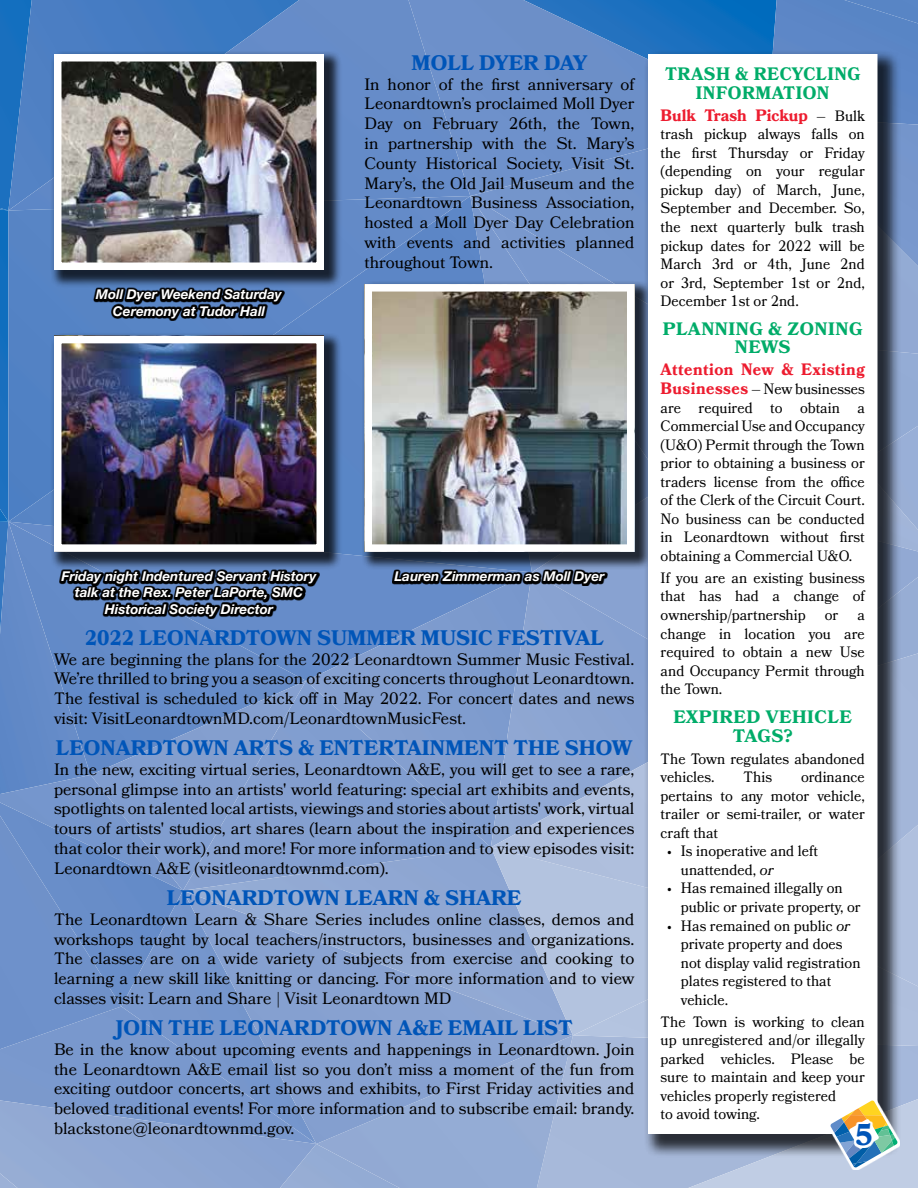
<style>
.page{position:relative;width:918px;height:1188px;background:#fff}
.page>*{position:absolute;margin:0;border:0;box-sizing:border-box;transform-origin:0 0}
.t1{font:700 30px "Bookmania";color:#0055b8}
.t2{font:700 21px "Bookmania";color:#0055b8}
.t3{font:700 18px/18.6px "Bookmania";letter-spacing:.03em;color:#00ac69;text-align:center}
.t4{font:700 18px/18.6px "Bookmania";letter-spacing:.03em;color:#00ac69;text-align:center;scale:.96 1}
.t5{font:16.5px/19.8px "Bookmania";color:#000;text-align:justify}
.t6{font:700 16.5px "Bookmania";letter-spacing:.015em;color:#ed1c2f;scale:.96 1}
.t7{font:15px/18.6px "Bookmania";color:#000;text-align:justify;scale:.96 1}
.t8{font:italic 700 13.5px/16.2px "Helvetica Neue LT Std";color:#fff;text-align:center}
.s1{font-weight:400;color:#000}
.s2{font-weight:400;font-size:15px;color:#000}
.s3{font-weight:700;font-size:16.5px;color:#ed1c2f}
.s4{font-size:16.5px}
.s5{font-style:italic}
</style>
<div class="page">
<img style="left:0;top:0;width:918px;height:1188px">
<div style="left:854px;top:1121px;width:20px;height:27px;background:#fff"></div>
<p class="t8" style="left:96px;top:286px;width:188px">Moll Dyer Weekend Saturday<br>Ceremony at Tudor Hall</p>
<p class="t2" style="left:412px;top:50px;width:177px">MOLL DYER DAY</p>
<p class="t5" style="left:364px;top:74px;width:272px">In honor of the first anniversary of Leonardtown’s proclaimed Moll Dyer Day on February 26th, the Town, in partnership with the St. Mary’s County Historical Society, Visit St.<br>Mary’s, the Old Jail Museum and the Leonardtown Business Association, hosted a Moll Dyer Day Celebration with events and activities planned throughout Town.</p>
<p class="t8" style="left:62px;top:568px;width:256px">Friday night Indentured Servant History talk at the Rex. Peter LaPorte, SMC<br>Historical Society Director</p>
<p class="t8" style="left:395px;top:568px;width:211px">Lauren Zimmerman as Moll Dyer</p>
<p class="t2" style="left:85px;top:625px;width:521px">2022 LEONARDTOWN SUMMER MUSIC FESTIVAL</p>
<p class="t5" style="left:54px;top:649px;width:582px">We are beginning the plans for the 2022 Leonardtown Summer Music Festival.<br>We’re thrilled to bring you a season of exciting concerts throughout Leonardtown.<br>The festival is scheduled to kick off in May 2022. For concert dates and news visit: VisitLeonardtownMD.com/LeonardtownMusicFest.</p>
<p class="t2" style="left:56px;top:736px;width:578px">LEONARDTOWN ARTS &amp; ENTERTAINMENT THE SHOW</p>
<p class="t5" style="left:54px;top:759px;width:582px">In the new, exciting virtual series, Leonardtown A&amp;E, you will get to see a rare, personal glimpse into an artists' world featuring: special art exhibits and events, spotlights on talented local artists, viewings and stories about artists' work, virtual tours of artists' studios, art shares (learn about the inspiration and experiences that color their work), and more! For more information and to view episodes visit:<br>Leonardtown A&amp;E (visitleonardtownmd.com).</p>
<p class="t2" style="left:167px;top:885px;width:356px">LEONARDTOWN LEARN &amp; SHARE</p>
<p class="t5" style="left:54px;top:909px;width:582px">The Leonardtown Learn &amp; Share Series includes online classes, demos and workshops taught by local teachers/instructors, businesses and organizations.<br>The classes are on a wide variety of subjects from exercise and cooking to learning a new skill like knitting or dancing. For more information and to view classes visit: Learn and Share | Visit Leonardtown MD</p>
<p class="t2" style="left:116px;top:1015px;width:458px">JOIN THE LEONARDTOWN A&amp;E EMAIL LIST</p>
<p class="t5" style="left:54px;top:1039px;width:582px">Be in the know about upcoming events and happenings in Leonardtown. Join the Leonardtown A&amp;E email list so you don’t miss a moment of the fun from exciting outdoor concerts, art shows and exhibits, to First Friday activities and beloved traditional events! For more information and to subscribe email: brandy. blackstone@leonardtownmd.gov.</p>
<p class="t4" style="left:665px;top:65px;width:205px">TRASH &amp; RECYCLING<br>INFORMATION</p>
<p class="t6" style="left:661px;top:105px;width:214px">Bulk Trash Pickup <span class="s1">–</span> <span class="s2">Bulk</span></p>
<p class="t7" style="left:661px;top:125px;width:214px">trash pickup always falls on the first Thursday or Friday (depending on your regular pickup day) of March, June, September and December. So, the next quarterly bulk trash pickup dates for 2022 will be March 3rd or 4th, June 2nd or 3rd, September 1st or 2nd, December 1st or 2nd.</p>
<p class="t3" style="left:663px;top:319px;width:201px">PLANNING &amp; ZONING<br>NEWS</p>
<p class="t6" style="left:661px;top:360px;width:214px">Attention New &amp; Existing</p>
<p class="t7" style="left:661px;top:380px;width:214px"><span class="s3">Businesses</span> <span class="s4">–</span> New businesses are required to obtain a Commercial Use and Occupancy (U&amp;O) Permit through the Town prior to obtaining a business or traders license from the office of the Clerk of the Circuit Court.<br>No business can be conducted in Leonardtown without first obtaining a Commercial U&amp;O.</p>
<p class="t7" style="left:661px;top:568px;width:214px">If you are an existing business that has had a change of ownership/partnership</p>
<p class="t7" style="left:661px;top:606px;width:214px;text-indent:197px">a change in location you are required to obtain a new Use and Occupancy Permit through the Town.</p>
<p class="t3" style="left:673px;top:708px;width:180px">EXPIRED VEHICLE<br>TAGS?</p>
<p class="t7" style="left:661px;top:749px;width:214px">The Town regulates abandoned vehicles.</p>
<p class="t7" style="left:825px;top:606px;width:16px">or</p>
<p class="t7" style="left:744px;top:768px;width:31px">This</p>
<p class="t7" style="left:661px;top:768px;width:214px;text-indent:140px">ordinance pertains to any motor vehicle, trailer or semi-trailer, or water craft that</p>
<p class="t7" style="left:681px;top:842px;width:145px;text-indent:-13px">• Is inoperative and left unattended, <span class="s5">or</span></p>
<p class="t7" style="left:681px;top:879px;width:189px;text-indent:-13px">• Has remained illegally on public or private property, or</p>
<p class="t7" style="left:681px;top:916px;width:189px;text-align:left;text-indent:-13px">• Has remained on public <span class="s5">or </span>private property and does not display valid registration plates registered to that vehicle.</p>
<p class="t7" style="left:661px;top:1012px;width:214px;text-align:left">The Town is working to clean up unregistered and/or illegally parked vehicles. Please be sure to maintain and keep your vehicles properly registered<br>to avoid towing.</p>
<h1 class="t1" style="left:855px;top:1117px;width:19px">5</h1>
</div>
